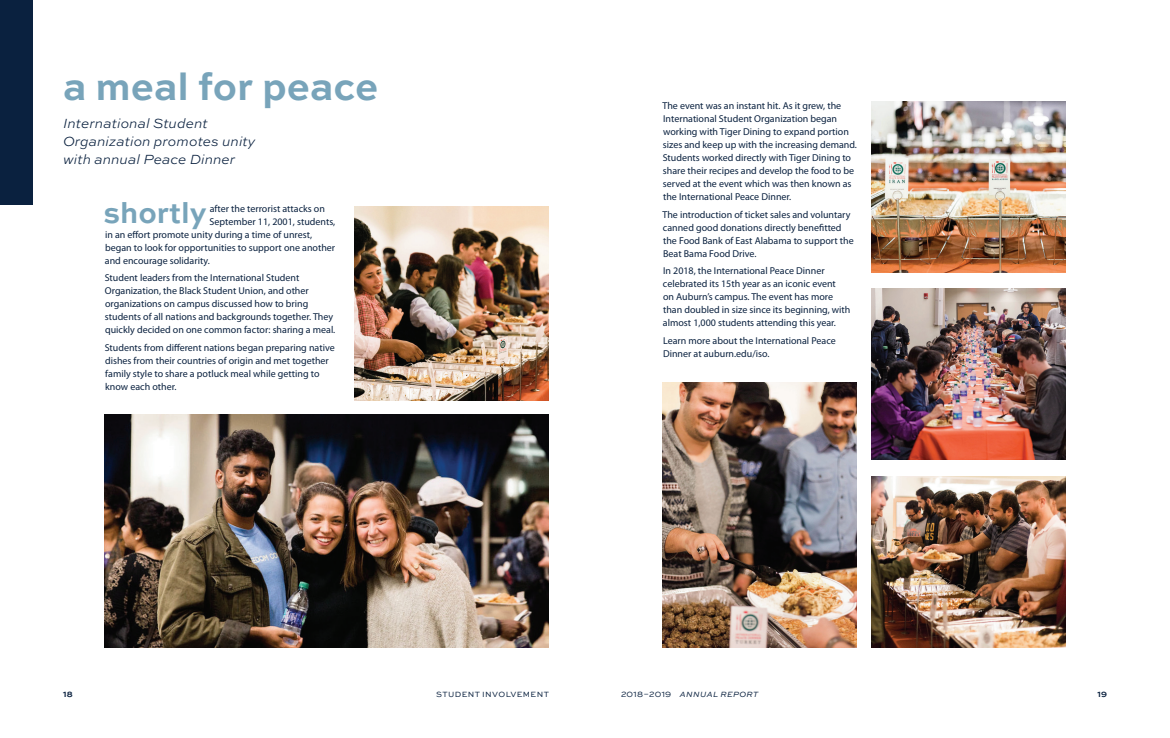
<style>
.page{position:relative;width:1170px;height:738px;background:#fff}
.page>*{position:absolute;margin:0;border:0;box-sizing:border-box;transform-origin:0 0}
.t1{font:700 39.3px "Sweet Sans Pro";color:#78a4ba}
.t2{font:700 29.9px "Sweet Sans Pro";color:#78a4ba}
.t3{font:italic 300 14px/18px "Sweet Sans Pro";color:#0a213f}
.t4{font:10px/13px "Myriad Pro";color:#0a213f}
.t5{font:italic 8px "Sweet Sans Pro";letter-spacing:.045em;color:#0a213f}
.t6{font:8px "Sweet Sans Pro";letter-spacing:.045em;color:#0a213f}
.t7{font:700 8px "Sweet Sans Pro";color:#0a213f}
.s1{font-style:normal}
</style>
<div class="page">
<div style="left:0;top:0;width:32px;height:204px;background:#0a213f"></div>
<img style="left:105px;top:414px;width:444px;height:234px">
<img style="left:355px;top:206px;width:194px;height:195px">
<img style="left:663px;top:382px;width:194px;height:266px">
<img style="left:871px;top:101px;width:194px;height:172px">
<img style="left:871px;top:288px;width:194px;height:172px">
<img style="left:871px;top:476px;width:194px;height:172px">
<h1 class="t1" style="left:63px;top:57px;width:317px">a meal for peace</h1>
<h3 class="t3" style="left:63px;top:114px;width:194px">International Student<br>Organization promotes unity with annual Peace Dinner</h3>
<h2 class="t2" style="left:104px;top:190px;width:105px">shortly</h2>
<p class="t4" style="left:210px;top:202px;width:117px">after the terrorist attacks on</p>
<p class="t4" style="left:210px;top:215px;width:127px">September 11, 2001, students,</p>
<p class="t4" style="left:105px;top:228px;width:209px">in an effort promote unity during a time of unrest,</p>
<p class="t4" style="left:105px;top:241px;width:232px">began to look for opportunities to support one another</p>
<p class="t4" style="left:105px;top:254px;width:106px">and encourage solidarity.</p>
<p class="t4" style="left:105px;top:271px;width:232px">Student leaders from the International Student Organization, the Black Student Union, and other organizations on campus discussed how to bring students of all nations and backgrounds together. They quickly decided on one common factor: sharing a meal.</p>
<p class="t4" style="left:105px;top:341px;width:231px">Students from different nations began preparing native dishes from their countries of origin and met together family style to share a potluck meal while getting to know each other.</p>
<p class="t4" style="left:662px;top:99px;width:196px">The event was an instant hit. As it grew, the International Student Organization began working with Tiger Dining to expand portion sizes and keep up with the increasing demand.<br>Students worked directly with Tiger Dining to share their recipes and develop the food to be served at the event which was then known as the International Peace Dinner.</p>
<p class="t4" style="left:662px;top:208px;width:193px">The introduction of ticket sales and voluntary canned good donations directly benefitted the Food Bank of East Alabama to support the Beat Bama Food Drive.</p>
<p class="t4" style="left:663px;top:264px;width:189px">In 2018, the International Peace Dinner celebrated its 15th year as an iconic event<br>on Auburn’s campus. The event has more than doubled in size since its beginning, with almost 1,000 students attending this year.</p>
<p class="t4" style="left:663px;top:334px;width:174px">Learn more about the International Peace<br>Dinner at auburn.edu/iso.</p>
<p class="t7" style="left:63px;top:688px;width:11px">18</p>
<p class="t6" style="left:436px;top:689px;width:114px">STUDENT INVOLVEMENT</p>
<p class="t5" style="left:621px;top:689px;width:139px"><span class="s1">2018–2019</span> ANNUAL REPORT</p>
<p class="t7" style="left:1097px;top:688px;width:11px">19</p>
</div>
